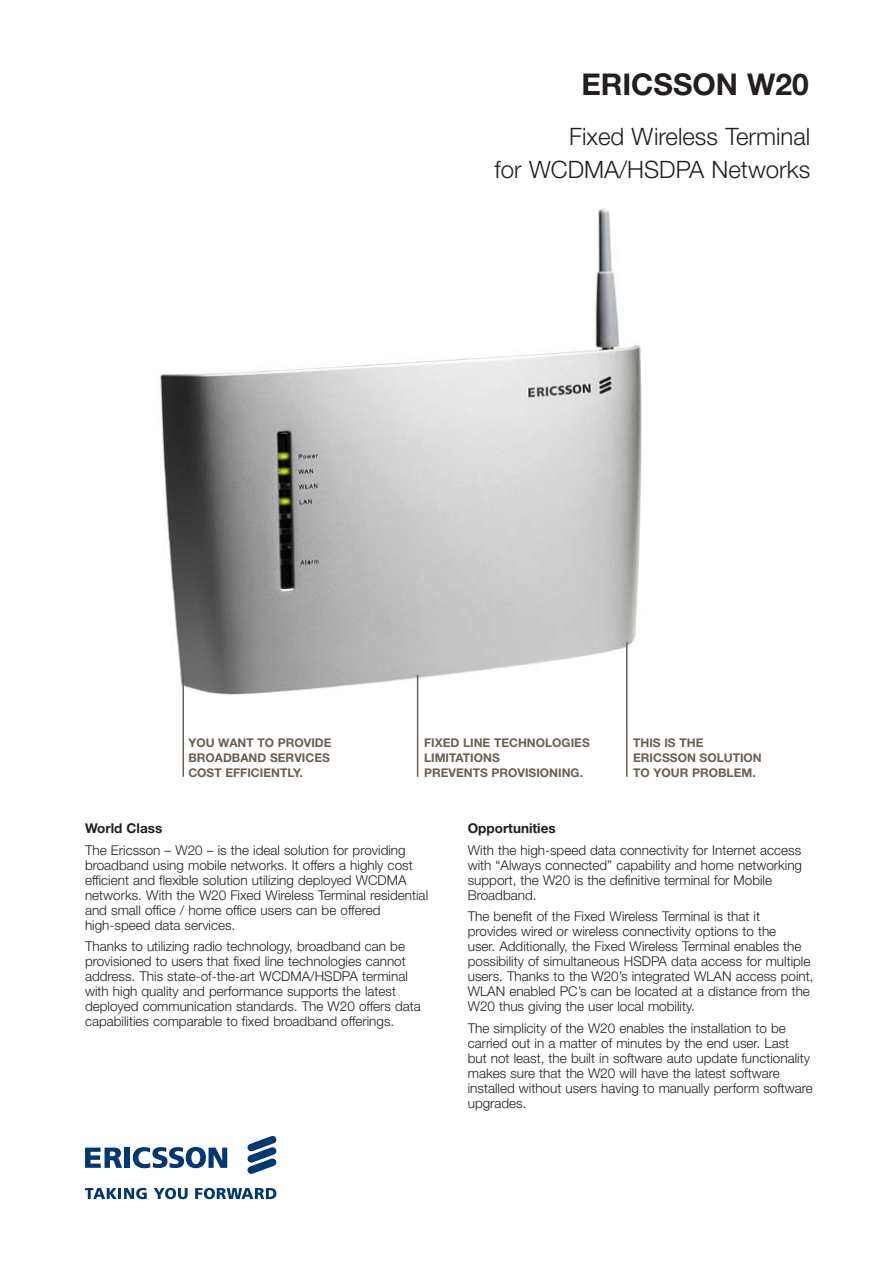
<style>
.page{position:relative;width:893px;height:1263px;background:#fff}
.page>*{position:absolute;margin:0;border:0;box-sizing:border-box;transform-origin:0 0}
.t1{font:700 30px "Ericsson Sans";color:#231f20}
.t2{font:300 24px/33px "Ericsson Sans";color:#231f20;text-align:right}
.t3{font:300 13.5px/15px "Ericsson Sans";color:#231f20}
.t4{font:700 13.5px "Ericsson Sans";color:#231f20}
.t5{font:700 12px/15px "Ericsson Sans";color:#6a5f52}
</style>
<div class="page">
<img style="left:160px;top:208px;width:482px;height:488px">
<div style="left:125px;top:1147px;width:5px;height:21px;background:#013874"></div>
<svg style="left:247px;top:1136px;width:29px;height:38px"></svg>
<svg style="left:133px;top:1146px;width:94px;height:23px"></svg>
<svg style="left:85px;top:1147px;width:37px;height:21px"></svg>
<svg style="left:85px;top:1188px;width:62px;height:11px"></svg>
<svg style="left:154px;top:1188px;width:34px;height:11px"></svg>
<svg style="left:195px;top:1188px;width:81px;height:11px"></svg>
<hr style="left:182px;top:675px;width:2px;height:102px;background:#6a5f52">
<hr style="left:417px;top:675px;width:1px;height:102px;background:#6a5f52">
<hr style="left:626px;top:642px;width:1px;height:135px;background:#6a5f52">
<h1 class="t1" style="left:581px;top:66px;width:229px">ERICSSON W20</h1>
<h2 class="t2" style="left:495px;top:119px;width:317px">Fixed Wireless Terminal<br>for WCDMA/HSDPA Networks</h2>
<p class="t5" style="left:188px;top:735px;width:143px;text-align:justify">YOU WANT TO PROVIDE BROADBAND SERVICES COST EFFICIENTLY.</p>
<p class="t5" style="left:424px;top:735px;width:167px">FIXED LINE TECHNOLOGIES<br>LIMITATIONS<br>PREVENTS PROVISIONING.</p>
<p class="t5" style="left:633px;top:735px;width:130px">THIS IS THE<br>ERICSSON SOLUTION<br>TO YOUR PROBLEM.</p>
<p class="t4" style="left:85px;top:820px;width:79px">WORLD CLASS</p>
<p class="t3" style="left:85px;top:842px;width:345px">The Ericsson – W20 – is the ideal solution for providing broadband using mobile networks. It offers a highly cost efficient and flexible solution utilizing deployed WCDMA networks. With the W20 Fixed Wireless Terminal residential and small office / home office users can be offered high-speed data services.</p>
<p class="t3" style="left:85px;top:938px;width:337px">Thanks to utilizing radio technology, broadband can be provisioned to users that fixed line technologies cannot address. This state-of-the-art WCDMA/HSDPA terminal with high quality and performance supports the latest deployed communication standards. The W20 offers data capabilities comparable to fixed broadband offerings.</p>
<p class="t4" style="left:468px;top:820px;width:89px">OPPORTUNITIES</p>
<p class="t3" style="left:468px;top:842px;width:336px">With the high-speed data connectivity for Internet access with “Always connected” capability and home networking support, the W20 is the definitive terminal for Mobile Broadband.</p>
<p class="t3" style="left:468px;top:908px;width:347px">The benefit of the Fixed Wireless Terminal is that it<br>provides wired or wireless connectivity options to the<br>user. Additionally, the Fixed Wireless Terminal enables the possibility of simultaneous HSDPA data access for multiple users. Thanks to the W20’s integrated WLAN access point, WLAN enabled PC’s can be located at a distance from the W20 thus giving the user local mobility.</p>
<p class="t3" style="left:468px;top:1020px;width:347px">The simplicity of the W20 enables the installation to be carried out in a matter of minutes by the end user. Last<br>but not least, the built in software auto update functionality makes sure that the W20 will have the latest software installed without users having to manually perform software upgrades.</p>
</div>
